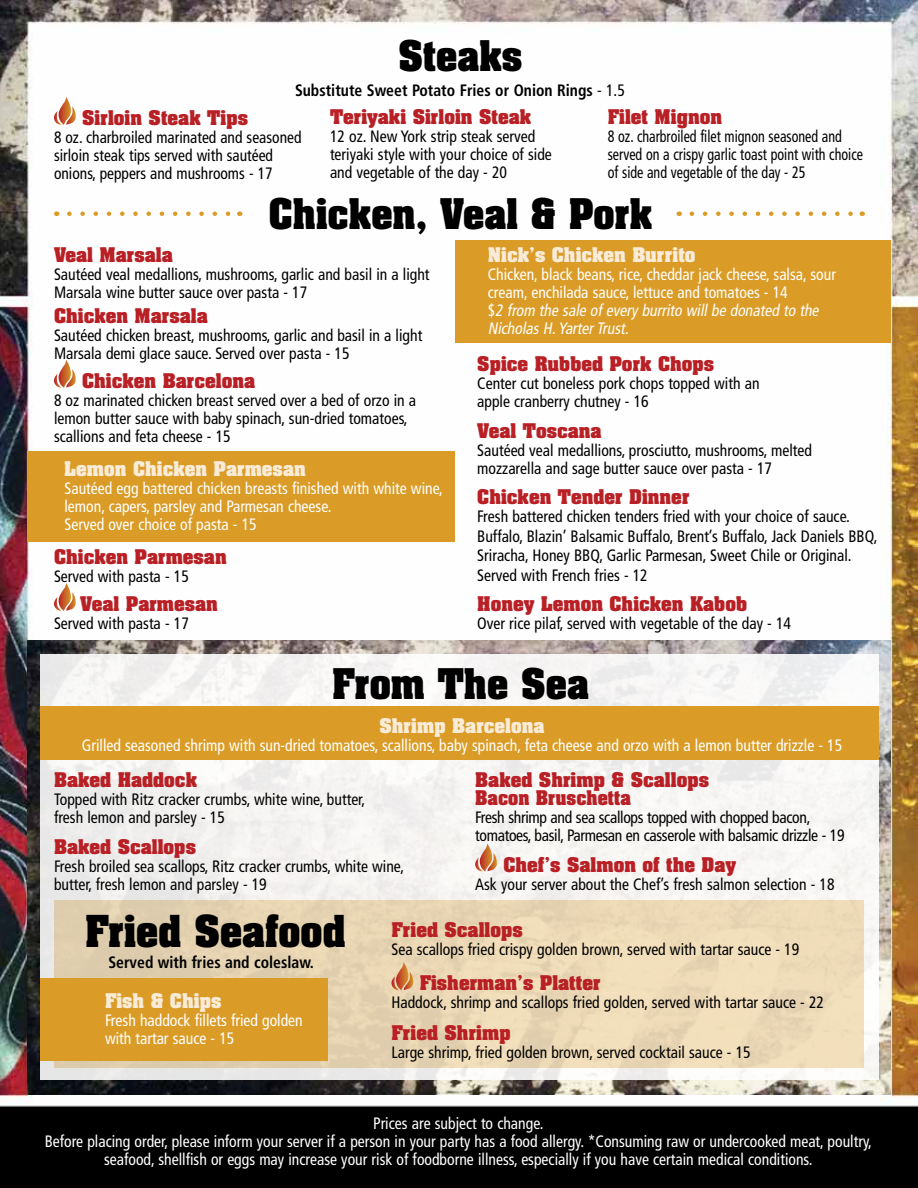
<style>
.page{position:relative;width:918px;height:1188px;background:#fff}
.page>*{position:absolute;margin:0;border:0;box-sizing:border-box;transform-origin:0 0}
.t1{font:700 37.5px "Aachen Std";color:#000;scale:.95 1}
.t2{font:700 36px "Aachen Std";color:#000;scale:.95 1}
.t3{font:700 17.25px/18px "Aachen Std";color:#b82025}
.t4{font:700 17.25px "Aachen Std";color:#f8ebd7}
.t5{font:condensed 16.5px/18px "Frutiger LT Std";color:#000;scale:.95 1}
.t6{font:condensed 16.5px/18px "Frutiger LT Std";color:#fff;scale:.95 1}
.t7{font:condensed 16.5px/18px "Frutiger LT Std";color:#000;scale:.85 1}
.t8{font:condensed 16.5px/18px "Frutiger LT Std";letter-spacing:-.02em;color:#000;scale:.95 1}
.t9{font:condensed 16.5px/18px "Frutiger LT Std";color:#000;scale:.94 1}
.t10{font:700 condensed 16.5px "Frutiger LT Std";color:#000;scale:.95 1}
.s1{font-weight:400}
.s2{font-style:italic}
</style>
<div class="page">
<img style="left:0;top:0;width:918px;height:1188px">
<img style="left:27px;top:640px;width:864px;height:455px">
<div style="left:40px;top:654px;width:839px;height:426px;background:linear-gradient(to right,#f0efee,#f9f8f6)"></div>
<svg style="left:69px;top:212px;width:164px;height:4px"></svg>
<svg style="left:692px;top:212px;width:163px;height:4px"></svg>
<div style="left:54px;top:900px;width:810px;height:168px;background:linear-gradient(to right,#decca9,#f2debb)"></div>
<svg style="left:54px;top:97px;width:23px;height:28px"></svg>
<svg style="left:475px;top:844px;width:23px;height:28px"></svg>
<div style="left:27px;top:451px;width:427px;height:90px;background:#db9c27"></div>
<svg style="left:392px;top:962px;width:22px;height:28px"></svg>
<div style="left:40px;top:706px;width:839px;height:54px;background:#db9c27"></div>
<div style="left:40px;top:978px;width:288px;height:82px;background:#db9c27"></div>
<div style="left:456px;top:240px;width:435px;height:103px;background:#db9c27"></div>
<svg style="left:54px;top:360px;width:23px;height:28px"></svg>
<svg style="left:54px;top:583px;width:23px;height:28px"></svg>
<h2 class="t2" style="left:399px;top:30px;width:132px">Steaks</h2>
<p class="t10" style="left:295px;top:80px;width:349px">Substitute Sweet Potato Fries or Onion Rings <span class="s1">- 1.5</span></p>
<p class="t3" style="left:330px;top:108px;width:203px">Teriyaki Sirloin Steak</p>
<p class="t5" style="left:330px;top:128px;width:235px">12 oz. New York strip steak served teriyaki style with your choice of side and vegetable of the day - 20</p>
<p class="t3" style="left:608px;top:108px;width:116px">Filet Mignon</p>
<p class="t7" style="left:608px;top:128px;width:302px">8 oz. charbroiled filet mignon seasoned and served on a crispy garlic toast point with choice of side and vegetable of the day - 25</p>
<p class="t3" style="left:82px;top:109px;width:168px">Sirloin Steak Tips</p>
<p class="t9" style="left:54px;top:128px;width:265px">8 oz. charbroiled marinated and seasoned sirloin steak tips served with sautéed onions, peppers and mushrooms - 17</p>
<h2 class="t2" style="left:269px;top:188px;width:405px">Chicken, Veal &amp; Pork</h2>
<p class="t3" style="left:54px;top:246px;width:120px">Veal Marsala</p>
<p class="t5" style="left:54px;top:266px;width:397px">Sautéed veal medallions, mushrooms, garlic and basil in a light<br>Marsala wine butter sauce over pasta - 17</p>
<p class="t3" style="left:54px;top:307px;width:155px">Chicken Marsala</p>
<p class="t5" style="left:54px;top:326px;width:389px">Sautéed chicken breast, mushrooms, garlic and basil in a light<br>Marsala demi glace sauce. Served over pasta - 15</p>
<p class="t3" style="left:82px;top:372px;width:175px">Chicken Barcelona</p>
<p class="t5" style="left:54px;top:391px;width:383px">8 oz marinated chicken breast served over a bed of orzo in a lemon butter sauce with baby spinach, sun-dried tomatoes, scallions and feta cheese - 15</p>
<p class="t4" style="left:64px;top:456px;width:243px">Lemon Chicken Parmesan</p>
<p class="t6" style="left:64px;top:479px;width:400px">Sautéed egg battered chicken breasts finished with white wine, lemon, capers, parsley and Parmesan cheese.<br>Served over choice of pasta - 15</p>
<p class="t3" style="left:54px;top:548px;width:174px">Chicken Parmesan</p>
<p class="t5" style="left:54px;top:568px;width:143px">Served with pasta - 15</p>
<p class="t3" style="left:80px;top:595px;width:139px">Veal Parmesan</p>
<p class="t5" style="left:54px;top:614px;width:143px">Served with pasta - 17</p>
<p class="t4" style="left:488px;top:243px;width:209px">Nick’s Chicken Burrito</p>
<p class="t6" style="left:488px;top:266px;width:368px">Chicken, black beans, rice, cheddar jack cheese, salsa, sour cream, enchilada sauce, lettuce and tomatoes - 14<br>$ <span class="s2">2 from the sale ofevery burrito willbe donated to the NicholasH.YarterTrust.</span></p>
<p class="t3" style="left:477px;top:355px;width:239px">Spice Rubbed Pork Chops</p>
<p class="t5" style="left:477px;top:375px;width:299px">Center cut boneless pork chops topped with an apple cranberry chutney - 16</p>
<p class="t3" style="left:477px;top:422px;width:126px">Veal Toscana</p>
<p class="t5" style="left:477px;top:441px;width:354px">Sautéed veal medallions, prosciutto, mushrooms, melted mozzarella and sage butter sauce over pasta - 17</p>
<p class="t3" style="left:477px;top:488px;width:214px">Chicken Tender Dinner</p>
<p class="t5" style="left:477px;top:507px;width:423px;line-height:19.5px">Fresh battered chicken tenders fried with your choice of sauce.<br>Buffalo, Blazin’ Balsamic Buffalo, Brent’s Buffalo, Jack Daniels BBQ, Sriracha, Honey BBQ, Garlic Parmesan, Sweet Chile or Original.<br>Served with French fries - 12</p>
<p class="t3" style="left:477px;top:595px;width:271px">Honey Lemon Chicken Kabob</p>
<p class="t5" style="left:477px;top:614px;width:332px">Over rice pilaf, served with vegetable of the day - 14</p>
<h2 class="t2" style="left:332px;top:658px;width:272px">From The Sea</h2>
<p class="t4" style="left:380px;top:714px;width:167px">Shrimp Barcelona</p>
<p class="t6" style="left:82px;top:737px;width:802px">Grilled seasoned shrimp with sun-dried tomatoes, scallions, baby spinach, feta cheese and orzo with a lemon butter drizzle - 15</p>
<p class="t3" style="left:54px;top:771px;width:145px">Baked Haddock</p>
<p class="t5" style="left:54px;top:791px;width:329px">Topped with Ritz cracker crumbs, white wine, butter, fresh lemon and parsley - 15</p>
<p class="t3" style="left:54px;top:838px;width:144px">Baked Scallops</p>
<p class="t5" style="left:54px;top:858px;width:370px">Fresh broiled sea scallops, Ritz cracker crumbs, white wine, butter, fresh lemon and parsley - 19</p>
<p class="t3" style="left:475px;top:771px;width:235px">Baked Shrimp &amp; Scallops<br>Bacon Bruschetta</p>
<p class="t8" style="left:475px;top:809px;width:390px">Fresh shrimp and sea scallops topped with chopped bacon, tomatoes, basil, Parmesan en casserole with balsamic drizzle - 19</p>
<p class="t3" style="left:503px;top:856px;width:234px">Chef’s Salmon of the Day</p>
<p class="t5" style="left:475px;top:875px;width:380px">Ask your server about the Chef’s fresh salmon selection - 18</p>
<h1 class="t1" style="left:85px;top:904px;width:276px">Fried Seafood</h1>
<p class="t10" style="left:108px;top:953px;width:218px">Served with fries and coleslaw.</p>
<p class="t4" style="left:105px;top:988px;width:118px">Fish &amp; Chips</p>
<p class="t6" style="left:105px;top:1011px;width:210px">Fresh haddock fillets fried golden with tartar sauce - 15</p>
<p class="t3" style="left:392px;top:921px;width:133px">Fried Scallops</p>
<p class="t5" style="left:392px;top:940px;width:431px">Sea scallops fried crispy golden brown, served with tartar sauce - 19</p>
<p class="t3" style="left:420px;top:974px;width:183px">Fisherman’s Platter</p>
<p class="t5" style="left:392px;top:994px;width:457px">Haddock, shrimp and scallops fried golden, served with tartar sauce - 22</p>
<p class="t3" style="left:392px;top:1024px;width:121px">Fried Shrimp</p>
<p class="t5" style="left:392px;top:1044px;width:380px">Large shrimp, fried golden brown, served cocktail sauce - 15</p>
<p class="t6" style="left:45px;top:1114px;width:872px;text-align:center">Prices are subject to change.<br>Before placing order, please inform your server if a person in your party has a food allergy. *Consuming raw or undercooked meat, poultry, seafood, shellfish or eggs may increase your risk of foodborne illness, especially if you have certain medical conditions.</p>
</div>
